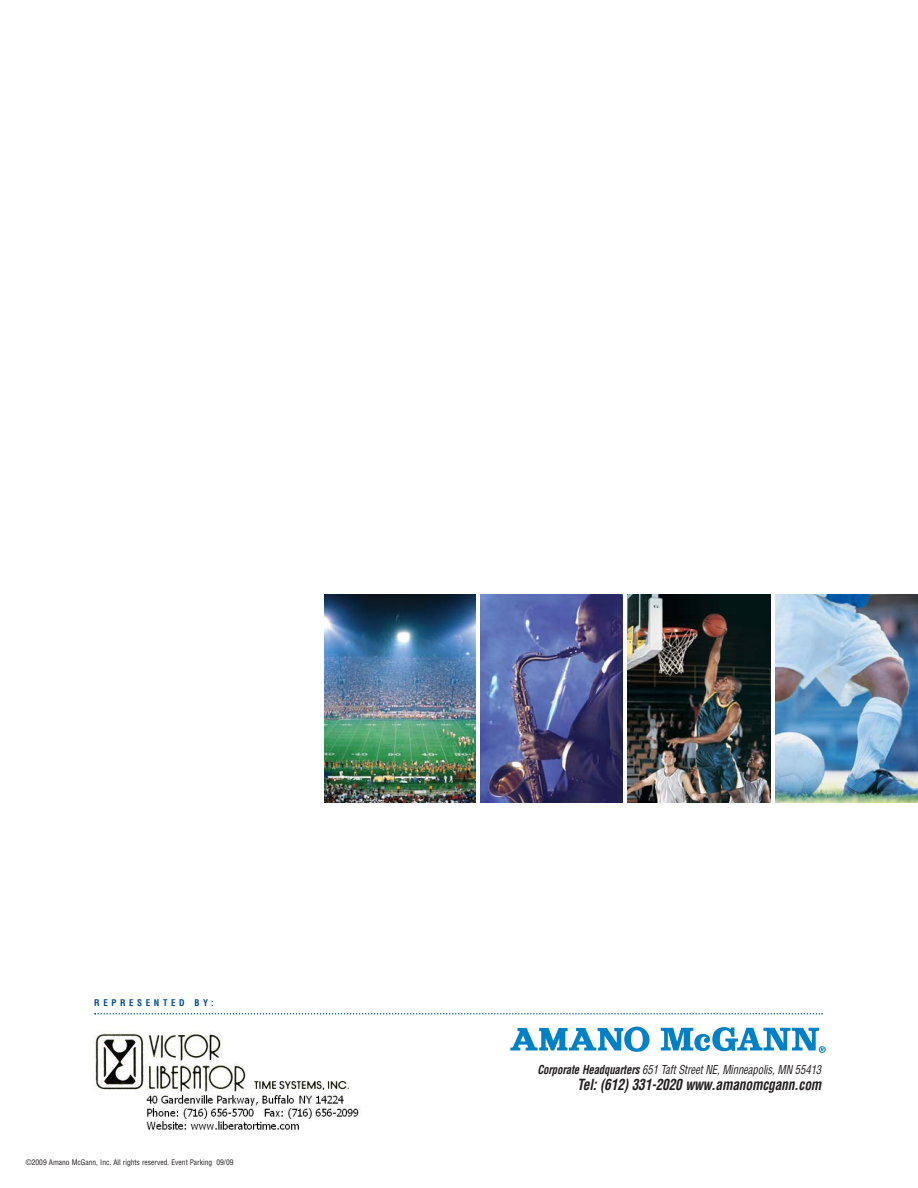
<style>
.page{position:relative;width:918px;height:1188px;background:#fff}
.page>*{position:absolute;margin:0;border:0;box-sizing:border-box;transform-origin:0 0}
.t1{font:italic 700 condensed 15px "Helvetica";color:#231f20;scale:.9 1}
.t2{font:italic condensed 12px "Helvetica";color:#231f20;scale:.9 1}
.t3{font:700 condensed 9px "Helvetica";letter-spacing:.4em;color:#004a8d}
.t4{font:condensed 7.5px "Helvetica";color:#231f20}
.s1{font-weight:700}
</style>
<div class="page">
<img style="left:324px;top:594px;width:151px;height:208px">
<img style="left:480px;top:594px;width:143px;height:208px">
<img style="left:628px;top:594px;width:143px;height:208px">
<img style="left:776px;top:594px;width:142px;height:208px">
<svg style="left:661px;top:1027px;width:165px;height:26px"></svg>
<svg style="left:510px;top:1027px;width:140px;height:25px"></svg>
<svg style="left:94px;top:1013px;width:729px;height:2px"></svg>
<img style="left:94px;top:1033px;width:265px;height:97px">
<p class="t3" style="left:94px;top:999px;width:121px">REPRESENTED BY:</p>
<p class="t4" style="left:26px;top:1160px;width:209px">©2009 Amano McGann, Inc. All rights reserved. Event Parking 09/09</p>
<h2 class="t2" style="left:537px;top:1065px;width:319px"><span class="s1">Corporate Headquarters</span> 651 TaftStreetNE,Minneapolis,MN 55413</h2>
<h1 class="t1" style="left:577px;top:1079px;width:276px">Tel:(612)331-2020 www.amanomcgann.com</h1>
</div>
